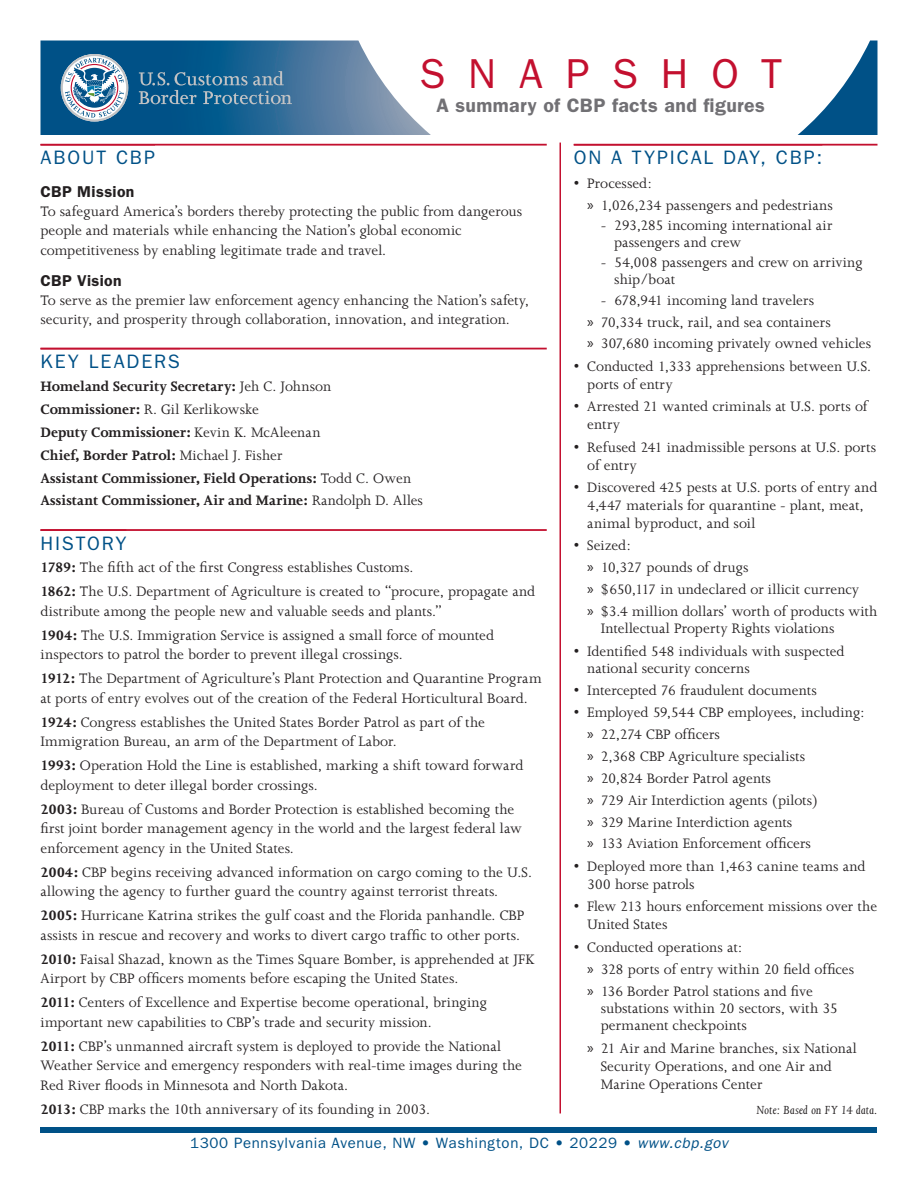
<style>
.page{position:relative;width:918px;height:1188px;background:#fff}
.page>*{position:absolute;margin:0;border:0;box-sizing:border-box;transform-origin:0 0}
.t1{font:42px "Franklin Gothic";letter-spacing:.54em;color:#c3102f}
.Heading{font:19.5px "Franklin Gothic";letter-spacing:.095em;color:#005187}
.t2{font:600 19.5px "Franklin Gothic";letter-spacing:.02em;color:#717074}
.Copy_-_smaller{font:15.75px/19.4px "Joanna";letter-spacing:.005em;color:#231f20}
.Copy{font:700 15.75px "Joanna";letter-spacing:.005em;color:#231f20}
.Copy-2{font:15.75px "Joanna";color:#231f20}
.Subheading{font:600 15.75px "Franklin Gothic";letter-spacing:.025em;color:#231f20}
.Contact_Information{font:15px "Franklin Gothic";letter-spacing:.04em;color:#005187}
.Note{font:italic 13.5px "Joanna";letter-spacing:.015em;color:#231f20}
.s1{font-family:"Myriad Pro"}
.s2{font-style:italic}
.s3{font-weight:400}
.s4{font-weight:700}
</style>
<div class="page">
<svg style="left:40px;top:40px;width:838px;height:95px"></svg>
<svg style="left:139px;top:71px;width:153px;height:33px;background:#37739a"></svg>
<svg style="left:61px;top:54px;width:67px;height:68px"></svg>
<div style="left:40px;top:1127px;width:838px;height:6px;background:#005187"></div>
<hr style="left:560px;top:143px;width:1px;height:970px;background:#c3102f">
<hr style="left:574px;top:144px;width:304px;height:2px;background:#c3102f">
<hr style="left:40px;top:144px;width:507px;height:2px;background:#c3102f">
<hr style="left:40px;top:348px;width:507px;height:1px;background:#c3102f">
<hr style="left:40px;top:529px;width:507px;height:2px;background:#c3102f">
<h1 class="t1" style="left:419px;top:50px;width:364px">SNAPSHOT</h1>
<p class="t2" style="left:436px;top:94px;width:330px">A summary of CBP facts and figures</p>
<p class="Heading" style="left:574px;top:146px;width:250px">ON A TYPICAL DAY, CBP:</p>
<p class="Copy_-_smaller" style="left:574px;top:174px;width:80px">• Processed:</p>
<p class="Copy_-_smaller" style="left:587px;top:196px;width:247px"><span class="s1">»</span> 1,026,234 passengers and pedestrians</p>
<p class="Copy_-_smaller" style="left:614px;top:217px;width:220px;line-height:17px;text-indent:-14px">- 293,285 incoming international air passengers and crew</p>
<p class="Copy_-_smaller" style="left:614px;top:254px;width:250px;line-height:17px;text-indent:-14px">- 54,008 passengers and crew on arriving ship/boat</p>
<p class="Copy_-_smaller" style="left:601px;top:290px;width:215px">- 678,941 incoming land travelers</p>
<p class="Copy_-_smaller" style="left:587px;top:312px;width:245px"><span class="s1">»</span> 70,334 truck, rail, and sea containers</p>
<p class="Copy_-_smaller" style="left:587px;top:334px;width:285px"><span class="s1">»</span> 307,680 incoming privately owned vehicles</p>
<p class="Copy_-_smaller" style="left:587px;top:358px;width:285px;line-height:17.7px;text-indent:-14px">• Conducted 1,333 apprehensions between U.S. ports of entry</p>
<p class="Copy_-_smaller" style="left:587px;top:398px;width:282px;line-height:17.7px;text-indent:-14px">• Arrested 21 wanted criminals at U.S. ports of entry</p>
<p class="Copy_-_smaller" style="left:587px;top:438px;width:290px;line-height:17.7px;text-indent:-14px">• Refused 241 inadmissible persons at U.S. ports of entry</p>
<p class="Copy_-_smaller" style="left:587px;top:479px;width:292px;line-height:17.7px;text-indent:-14px">• Discovered 425 pests at U.S. ports of entry and<br>4,447 materials for quarantine - plant, meat, animal byproduct, and soil</p>
<p class="Copy_-_smaller" style="left:574px;top:536px;width:59px">• Seized:</p>
<p class="Copy_-_smaller" style="left:587px;top:558px;width:163px"><span class="s1">»</span> 10,327 pounds of drugs</p>
<p class="Copy_-_smaller" style="left:587px;top:580px;width:274px"><span class="s1">»</span> $650,117 in undeclared or illicit currency</p>
<p class="Copy_-_smaller" style="left:601px;top:603px;width:278px;line-height:17px;text-indent:-14px"><span class="s1">»</span> $3.4 million dollars’ worth of products with<br>Intellectual Property Rights violations</p>
<p class="Copy_-_smaller" style="left:587px;top:643px;width:259px;line-height:17px;text-indent:-14px">• Identified 548 individuals with suspected national security concerns</p>
<p class="Copy_-_smaller" style="left:574px;top:680px;width:245px">• Intercepted 76 fraudulent documents</p>
<p class="Copy_-_smaller" style="left:574px;top:703px;width:293px">• Employed 59,544 CBP employees, including:</p>
<p class="Copy_-_smaller" style="left:587px;top:725px;width:134px"><span class="s1">»</span> 22,274 CBP officers</p>
<p class="Copy_-_smaller" style="left:587px;top:747px;width:219px"><span class="s1">»</span> 2,368 CBP Agriculture specialists</p>
<p class="Copy_-_smaller" style="left:587px;top:769px;width:185px"><span class="s1">»</span> 20,824 Border Patrol agents</p>
<p class="Copy_-_smaller" style="left:587px;top:790px;width:232px"><span class="s1">»</span> 729 Air Interdiction agents (pilots)</p>
<p class="Copy_-_smaller" style="left:587px;top:812px;width:207px"><span class="s1">»</span> 329 Marine Interdiction agents</p>
<p class="Copy_-_smaller" style="left:587px;top:834px;width:225px"><span class="s1">»</span> 133 Aviation Enforcement officers</p>
<p class="Copy_-_smaller" style="left:587px;top:858px;width:280px;line-height:17.7px;text-indent:-14px">• Deployed more than 1,463 canine teams and<br>300 horse patrols</p>
<p class="Copy_-_smaller" style="left:587px;top:898px;width:291px;line-height:17.7px;text-indent:-14px">• Flew 213 hours enforcement missions over the<br>United States</p>
<p class="Copy_-_smaller" style="left:574px;top:938px;width:170px">• Conducted operations at:</p>
<p class="Copy_-_smaller" style="left:587px;top:959px;width:268px"><span class="s1">»</span> 328 ports of entry within 20 field offices</p>
<p class="Copy_-_smaller" style="left:601px;top:982px;width:239px;line-height:17.4px;text-indent:-14px"><span class="s1">»</span> 136 Border Patrol stations and five substations within 20 sectors, with 35 permanent checkpoints</p>
<p class="Copy_-_smaller" style="left:601px;top:1040px;width:258px;line-height:17.7px;text-indent:-14px"><span class="s1">»</span> 21 Air and Marine branches, six National<br>Security Operations, and one Air and<br>Marine Operations Center</p>
<p class="Note" style="left:756px;top:1102px;width:123px">Note: Based on FY 14 data.</p>
<p class="Contact_Information" style="left:190px;top:1134px;width:539px">1300 Pennsylvania Avenue, NW • Washington, DC • 20229 • <span class="s2">www.cbp.gov</span></p>
<p class="Heading" style="left:40px;top:146px;width:116px">ABOUT CBP</p>
<p class="Subheading" style="left:40px;top:182px;width:95px">CBP Mission</p>
<p class="Copy_-_smaller" style="left:40px;top:202px;width:483px">To safeguard America’s borders thereby protecting the public from dangerous people and materials while enhancing the Nation’s global economic competitiveness by enabling legitimate trade and travel.</p>
<p class="Subheading" style="left:40px;top:271px;width:83px">CBP Vision</p>
<p class="Copy_-_smaller" style="left:40px;top:291px;width:490px">To serve as the premier law enforcement agency enhancing the Nation’s safety, security, and prosperity through collaboration, innovation, and integration.</p>
<p class="Heading" style="left:40px;top:350px;width:141px">KEY LEADERS</p>
<p class="Copy" style="left:40px;top:378px;width:292px">Homeland Security Secretary: <span class="s3">Jeh C. Johnson</span></p>
<p class="Copy-2" style="left:40px;top:401px;width:220px"><span class="s4">Commissioner:</span> R. Gil Kerlikowske</p>
<p class="Copy" style="left:40px;top:424px;width:282px">Deputy Commissioner: <span class="s3">Kevin K. McAleenan</span></p>
<p class="Copy" style="left:40px;top:447px;width:244px">Chief, Border Patrol: <span class="s3">Michael J. Fisher</span></p>
<p class="Copy" style="left:40px;top:469px;width:372px">Assistant Commissioner, Field Operations: <span class="s3">Todd C. Owen</span></p>
<p class="Copy" style="left:40px;top:492px;width:384px">Assistant Commissioner, Air and Marine: <span class="s3">Randolph D. Alles</span></p>
<p class="Heading" style="left:40px;top:532px;width:87px">HISTORY</p>
<p class="Copy_-_smaller" style="left:40px;top:558px;width:374px"><span class="s4">1789:</span> The fifth act of the first Congress establishes Customs.</p>
<p class="Copy_-_smaller" style="left:40px;top:582px;width:496px"><span class="s4">1862:</span> The U.S. Department of Agriculture is created to “procure, propagate and distribute among the people new and valuable seeds and plants.”</p>
<p class="Copy_-_smaller" style="left:40px;top:626px;width:455px"><span class="s4">1904:</span> The U.S. Immigration Service is assigned a small force of mounted inspectors to patrol the border to prevent illegal crossings.</p>
<p class="Copy_-_smaller" style="left:40px;top:669px;width:503px"><span class="s4">1912:</span> The Department of Agriculture’s Plant Protection and Quarantine Program at ports of entry evolves out of the creation of the Federal Horticultural Board.</p>
<p class="Copy_-_smaller" style="left:40px;top:713px;width:446px"><span class="s4">1924:</span> Congress establishes the United States Border Patrol as part of the<br>Immigration Bureau, an arm of the Department of Labor.</p>
<p class="Copy_-_smaller" style="left:40px;top:756px;width:484px"><span class="s4">1993:</span> Operation Hold the Line is established, marking a shift toward forward deployment to deter illegal border crossings.</p>
<p class="Copy_-_smaller" style="left:40px;top:800px;width:483px"><span class="s4">2003:</span> Bureau of Customs and Border Protection is established becoming the first joint border management agency in the world and the largest federal law enforcement agency in the United States.</p>
<p class="Copy_-_smaller" style="left:40px;top:863px;width:493px"><span class="s4">2004:</span> CBP begins receiving advanced information on cargo coming to the U.S. allowing the agency to further guard the country against terrorist threats.</p>
<p class="Copy_-_smaller" style="left:40px;top:906px;width:485px"><span class="s4">2005:</span> Hurricane Katrina strikes the gulf coast and the Florida panhandle. CBP assists in rescue and recovery and works to divert cargo traffic to other ports.</p>
<p class="Copy_-_smaller" style="left:40px;top:950px;width:496px"><span class="s4">2010:</span> Faisal Shazad, known as the Times Square Bomber, is apprehended at JFK<br>Airport by CBP officers moments before escaping the United States.</p>
<p class="Copy_-_smaller" style="left:40px;top:993px;width:448px"><span class="s4">2011:</span> Centers of Excellence and Expertise become operational, bringing important new capabilities to CBP’s trade and security mission.</p>
<p class="Copy_-_smaller" style="left:40px;top:1037px;width:483px"><span class="s4">2011:</span> CBP’s unmanned aircraft system is deployed to provide the National<br>Weather Service and emergency responders with real-time images during the<br>Red River floods in Minnesota and North Dakota.</p>
<p class="Copy_-_smaller" style="left:40px;top:1099px;width:391px"><span class="s4">2013:</span> CBP marks the 10th anniversary of its founding in 2003.</p>
</div>
